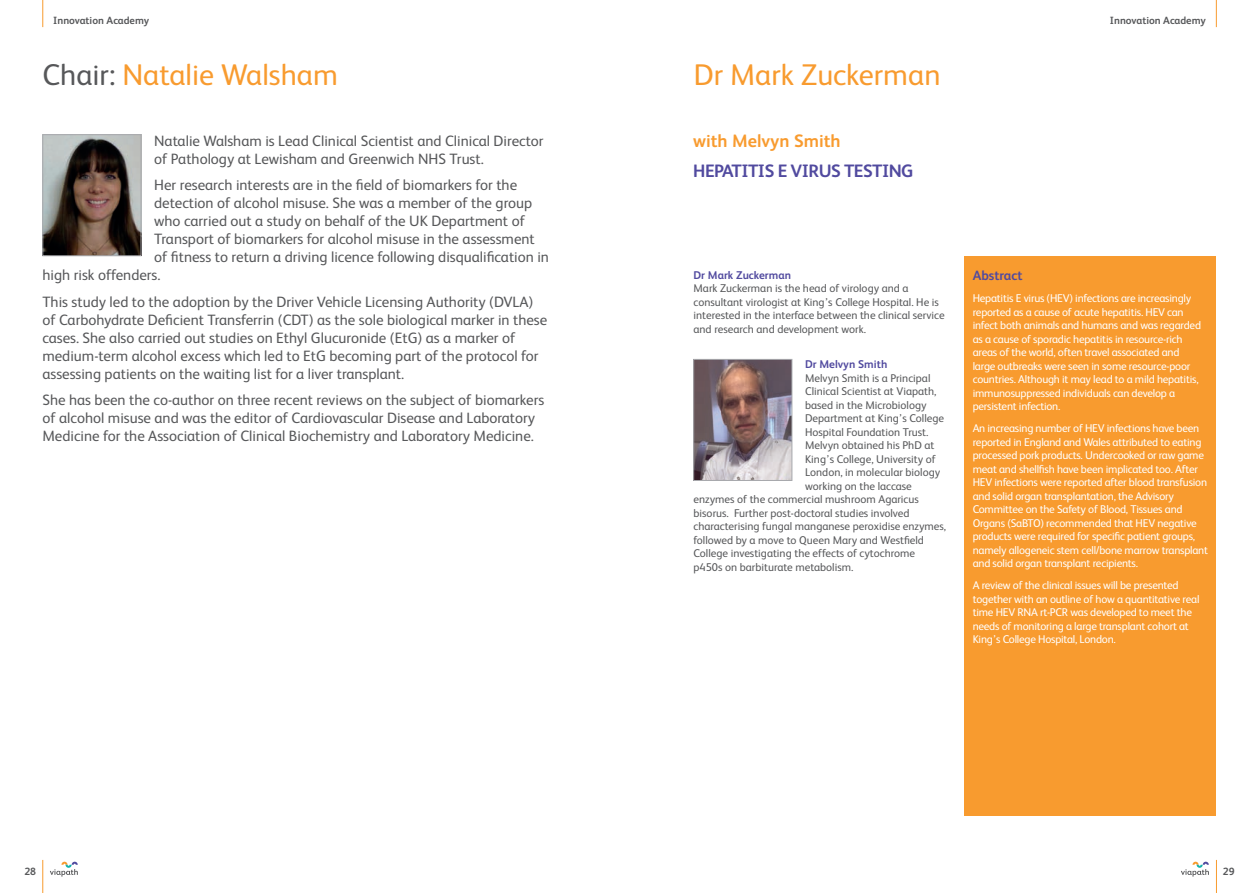
<style>
.page{position:relative;width:1259px;height:893px;background:#fff}
.page>*{position:absolute;margin:0;border:0;box-sizing:border-box;transform-origin:0 0}
.t1{font:30px "FS Albert";color:#f89b2f}
.t2{font:700 18px "FS Albert";letter-spacing:-.03em;color:#514a9f}
.t3{font:700 18px "FS Albert";color:#f89b2f}
.t4{font:15px/18px "FS Albert";color:#57585a}
.t5{font:700 13.5px "FS Albert";color:#514a9f}
.t6{font:11.25px/13.5px "FS Albert";letter-spacing:-.02em;color:#fff}
.t7{font:11.25px/13.5px "FS Albert";color:#57585a}
.t8{font:700 11.25px "FS Albert";color:#514a9f}
.t9{font:700 10.5px "FS Albert";color:#57585a}
.s1{color:#57585a}
</style>
<div class="page">
<svg style="left:1181px;top:862px;width:28px;height:15px"></svg>
<svg style="left:50px;top:862px;width:28px;height:15px"></svg>
<hr style="left:1216px;top:860px;width:1px;height:33px;background:#f89b2f">
<hr style="left:42px;top:860px;width:1px;height:33px;background:#f89b2f">
<svg style="left:42px;top:0;width:1px;height:27px"></svg>
<svg style="left:1216px;top:0;width:1px;height:27px"></svg>
<img style="left:44px;top:136px;width:95px;height:118px">
<div style="left:42px;top:134px;width:99px;height:122px;border:1px solid #a8a9ad"></div>
<div style="left:964px;top:256px;width:252px;height:559px;background:#f89b2f"></div>
<img style="left:695px;top:361px;width:95px;height:118px">
<div style="left:693px;top:359px;width:99px;height:122px;border:1px solid #a8a9ad"></div>
<p class="t9" style="left:53px;top:13px;width:97px">Innovation Academy</p>
<p class="t9" style="left:1110px;top:13px;width:97px">Innovation Academy</p>
<h1 class="t1" style="left:43px;top:55px;width:297px"><span class="s1">Chair:</span> Natalie Walsham</h1>
<h1 class="t1" style="left:693px;top:55px;width:248px">Dr Mark Zuckerman</h1>
<h3 class="t4" style="left:154px;top:131px;width:391px">Natalie Walsham is Lead Clinical Scientist and Clinical Director of Pathology at Lewisham and Greenwich NHS Trust.</h3>
<h3 class="t4" style="left:154px;top:175px;width:364px">Her research interests are in the field of biomarkers for the</h3>
<h3 class="t4" style="left:154px;top:193px;width:380px">detection of alcohol misuse. She was a member of the group</h3>
<h3 class="t4" style="left:154px;top:211px;width:372px">who carried out a study on behalf of the UK Department of</h3>
<h3 class="t4" style="left:154px;top:229px;width:382px">Transport of biomarkers for alcohol misuse in the assessment</h3>
<h3 class="t4" style="left:154px;top:247px;width:396px">of fitness to return a driving licence following disqualification in</h3>
<h3 class="t4" style="left:42px;top:265px;width:120px">high risk offenders.</h3>
<p class="t4" style="left:42px;top:292px;width:506px">This study led to the adoption by the Driver Vehicle Licensing Authority (DVLA) of Carbohydrate Deficient Transferrin (CDT) as the sole biological marker in these cases. She also carried out studies on Ethyl Glucuronide (EtG) as a marker of medium-term alcohol excess which led to EtG becoming part of the protocol for assessing patients on the waiting list for a liver transplant.</p>
<p class="t4" style="left:42px;top:390px;width:503px">She has been the co-author on three recent reviews on the subject of biomarkers of alcohol misuse and was the editor of Cardiovascular Disease and Laboratory<br>Medicine for the Association of Clinical Biochemistry and Laboratory Medicine.</p>
<h2 class="t3" style="left:693px;top:129px;width:149px">with Melvyn Smith</h2>
<h2 class="t2" style="left:693px;top:159px;width:222px">HEPATITIS E VIRUS TESTING</h2>
<p class="t8" style="left:693px;top:267px;width:99px">Dr Mark Zuckerman</p>
<p class="t7" style="left:693px;top:281px;width:253px">Mark Zuckerman is the head of virology and a consultant virologist at King’s College Hospital. He is interested in the interface between the clinical service and research and development work.</p>
<p class="t8" style="left:805px;top:357px;width:84px">Dr Melvyn Smith</p>
<p class="t7" style="left:805px;top:371px;width:127px">Melvyn Smith is a Principal</p>
<p class="t7" style="left:805px;top:384px;width:133px">Clinical Scientist at Viapath,</p>
<p class="t7" style="left:805px;top:398px;width:123px">based in the Microbiology</p>
<p class="t7" style="left:805px;top:411px;width:141px">Department at King’s College</p>
<p class="t7" style="left:805px;top:425px;width:125px">Hospital Foundation Trust.</p>
<p class="t7" style="left:805px;top:438px;width:131px">Melvyn obtained his PhD at</p>
<p class="t7" style="left:805px;top:452px;width:132px">King’s College, University of</p>
<p class="t7" style="left:805px;top:465px;width:137px">London, in molecular biology</p>
<p class="t7" style="left:805px;top:479px;width:108px">working on the laccase</p>
<p class="t7" style="left:693px;top:492px;width:227px">enzymes of the commercial mushroom Agaricus</p>
<p class="t7" style="left:693px;top:506px;width:217px">bisorus. Further post-doctoral studies involved</p>
<p class="t7" style="left:693px;top:519px;width:254px">characterising fungal manganese peroxidise enzymes,</p>
<p class="t7" style="left:693px;top:533px;width:232px">followed by a move to Queen Mary and Westfield</p>
<p class="t7" style="left:693px;top:546px;width:223px">College investigating the effects of cytochrome</p>
<p class="t7" style="left:693px;top:560px;width:161px">p450s on barbiturate metabolism.</p>
<p class="t5" style="left:972px;top:267px;width:51px">Abstract</p>
<p class="t6" style="left:972px;top:291px;width:230px">Hepatitis E virus (HEV) infections are increasingly reported as a cause of acute hepatitis. HEV can infect both animals and humans and was regarded as a cause of sporadic hepatitis in resource-rich areas of the world, often travel associated and large outbreaks were seen in some resource-poor countries. Although it may lead to a mild hepatitis, immunosuppressed individuals can develop a persistent infection.</p>
<p class="t6" style="left:972px;top:421px;width:237px">An increasing number of HEV infections have been reported in England and Wales attributed to eating processed pork products. Undercooked or raw game meat and shellfish have been implicated too. After HEV infections were reported after blood transfusion and solid organ transplantation, the Advisory Committee on the Safety of Blood, Tissues and Organs (SaBTO) recommended that HEV negative products were required for specific patient groups, namely allogeneic stem cell/bone marrow transplant and solid organ transplant recipients.</p>
<p class="t6" style="left:972px;top:578px;width:228px">A review of the clinical issues will be presented together with an outline of how a quantitative real time HEV RNA rt-PCR was developed to meet the needs of monitoring a large transplant cohort at King’s College Hospital, London.</p>
<p class="t9" style="left:24px;top:864px;width:13px">28</p>
<p class="t9" style="left:1222px;top:864px;width:13px">29</p>
</div>
